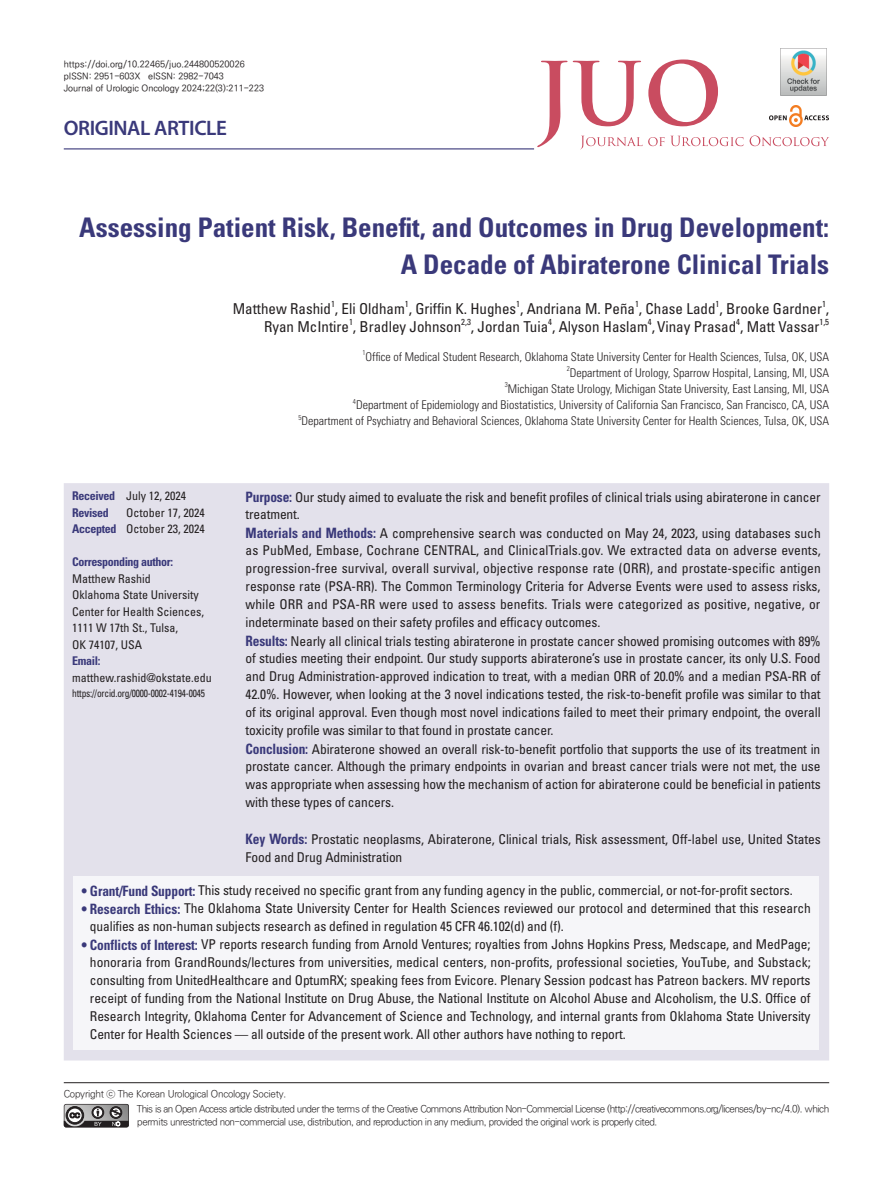
<style>
.page{position:relative;width:893px;height:1191px;background:#fff}
.page>*{position:absolute;margin:0;border:0;box-sizing:border-box;transform-origin:0 0}
.t1{font:700 condensed 27px/37.5px "Univers LT Std";color:#3a397a;text-align:right}
.t2{font:600 21px "Myriad Pro";letter-spacing:-.02em;color:#3a397a}
.t3{font:condensed 15px "Univers LT Std";color:#231f20}
.t4{font:condensed 13.5px/18px "Univers LT Std";letter-spacing:-.01em;color:#231f20}
.t5{font:300 condensed 12px "Univers LT Std";color:#231f20}
.t6{font:condensed 12px/16.5px "Univers LT Std";color:#231f20;text-align:right}
.t7{font:700 condensed 12px/16.5px "Univers LT Std";letter-spacing:-.03em;color:#3a397a}
.t8{font:condensed 10.5px "Univers LT Std";letter-spacing:-.02em;color:#231f20;scale:.9 1}
.t9{font:300 9.75px/15.1px "Ko Pub World Dotum";letter-spacing:-.05em;color:#231f20}
.t10{font:500 9px/12px "Ko Pub World Dotum";color:#231f20}
.t11{font:condensed 8.7px "Univers LT Std";color:#231f20}
.t12{font:300 condensed 7.05px "Univers LT Std";color:#231f20}
.s1{font-weight:400;color:#231f20}
.s2{font-weight:700;font-size:14.25px;color:#3a397a}
.s3{font-weight:700;color:#3a397a}
</style>
<div class="page">
<svg style="left:64px;top:1104px;width:65px;height:23px"></svg>
<hr style="left:64px;top:1082px;width:765px;height:1px;background:#231f20">
<img style="left:769px;top:105px;width:60px;height:22px">
<svg style="left:581px;top:136px;width:162px;height:13px"></svg>
<svg style="left:750px;top:135px;width:79px;height:11px"></svg>
<svg style="left:537px;top:61px;width:30px;height:86px"></svg>
<svg style="left:573px;top:61px;width:68px;height:65px"></svg>
<svg style="left:648px;top:59px;width:70px;height:67px"></svg>
<div style="left:64px;top:483px;width:765px;height:577px;background:#e3e1eb"></div>
<div style="left:73px;top:876px;width:746px;height:173px;background:#f6f6f9"></div>
<hr style="left:64px;top:148px;width:470px;height:1px;background:#3a397a">
<img style="left:780px;top:49px;width:47px;height:47px">
<p class="t10" style="left:64px;top:58px;width:202px">https://doi.org/10.22465/juo.244800520026 pISSN: 2951-603X eISSN: 2982-7043<br>Journal of Urologic Oncology 2024;22(3):211-223</p>
<h2 class="t2" style="left:64px;top:114px;width:165px">ORIGINAL ARTICLE</h2>
<h1 class="t1" style="left:79px;top:208px;width:751px">Assessing Patient Risk, Benefit, and Outcomes in Drug Development:<br>A Decade of Abiraterone Clinical Trials</h1>
<p class="t3" style="left:233px;top:299px;width:598px">Matthew Rashid , Eli Oldham , Griffin K. Hughes , Andriana M. Peña , Chase Ladd , Brooke Gardner ,</p>
<p class="t11" style="left:331px;top:299px;width:5px">1</p>
<p class="t11" style="left:405px;top:299px;width:5px">1</p>
<p class="t11" style="left:516px;top:299px;width:5px">1</p>
<p class="t11" style="left:635px;top:299px;width:5px">1</p>
<p class="t11" style="left:716px;top:299px;width:5px">1</p>
<p class="t11" style="left:822px;top:299px;width:5px">1</p>
<p class="t3" style="left:264px;top:317px;width:199px">Ryan McIntire , Bradley Johnson</p>
<p class="t11" style="left:349px;top:317px;width:5px">1</p>
<p class="t11" style="left:461px;top:317px;width:11px">2,3</p>
<p class="t3" style="left:471px;top:317px;width:350px">, Jordan Tuia , Alyson Haslam ,Vinay Prasad , Matt Vassar</p>
<p class="t11" style="left:548px;top:317px;width:5px">4</p>
<p class="t11" style="left:648px;top:317px;width:5px">4</p>
<p class="t11" style="left:736px;top:317px;width:5px">4</p>
<p class="t11" style="left:819px;top:317px;width:11px">1,5</p>
<p class="t12" style="left:362px;top:348px;width:5px">1</p>
<p class="t5" style="left:366px;top:349px;width:465px">Office of Medical Student Research, Oklahoma State University Center for Health Sciences, Tulsa, OK, USA</p>
<p class="t12" style="left:567px;top:364px;width:5px">2</p>
<p class="t5" style="left:570px;top:365px;width:261px">Department of Urology, Sparrow Hospital, Lansing, MI, USA</p>
<p class="t12" style="left:505px;top:381px;width:5px">3</p>
<p class="t5" style="left:508px;top:381px;width:323px">Michigan State Urology, Michigan State University, East Lansing, MI, USA</p>
<p class="t12" style="left:353px;top:397px;width:5px">4</p>
<p class="t5" style="left:356px;top:398px;width:475px">Department of Epidemiology and Biostatistics, University of California San Francisco, San Francisco, CA, USA</p>
<p class="t12" style="left:298px;top:413px;width:5px">5</p>
<p class="t5" style="left:302px;top:414px;width:529px">Department of Psychiatry and Behavioral Sciences, Oklahoma State University Center for Health Sciences, Tulsa, OK, USA</p>
<p class="t7" style="left:72px;top:488px;width:115px">Received <span class="s1">July 12, 2024<br></span>Revised</p>
<p class="t4" style="left:246px;top:488px;width:577px"><span class="s2">Purpose:</span> Our study aimed to evaluate the risk and benefit profiles of clinical trials using abiraterone in cancer treatment.<br><span class="s2">Materials and Methods:</span> A comprehensive search was conducted on May 24, 2023, using databases such as PubMed, Embase, Cochrane CENTRAL, and ClinicalTrials.gov. We extracted data on adverse events, progression-free survival, overall survival, objective response rate (ORR), and prostate-specific antigen response rate (PSA-RR). The Common Terminology Criteria for Adverse Events were used to assess risks, while ORR and PSA-RR were used to assess benefits. Trials were categorized as positive, negative, or indeterminate based on their safety profiles and efficacy outcomes.<br><span class="s2">Results:</span> Nearly all clinical trials testing abiraterone in prostate cancer showed promising outcomes with 89% of studies meeting their endpoint. Our study supports abiraterone’s use in prostate cancer, its only U.S. Food and Drug Administration-approved indication to treat, with a median ORR of 20.0% and a median PSA-RR of 42.0%. However, when looking at the 3 novel indications tested, the risk-to-benefit profile was similar to that of its original approval. Even though most novel indications failed to meet their primary endpoint, the overall toxicity profile was similar to that found in prostate cancer.<br><span class="s2">Conclusion:</span> Abiraterone showed an overall risk-to-benefit portfolio that supports the use of its treatment in prostate cancer. Although the primary endpoints in ovarian and breast cancer trials were not met, the use was appropriate when assessing how the mechanism of action for abiraterone could be beneficial in patients with these types of cancers.</p>
<p class="t4" style="left:246px;top:830px;width:577px"><span class="s2">Key Words:</span> Prostatic neoplasms, Abiraterone, Clinical trials, Risk assessment, Off-label use, United States<br>Food and Drug Administration</p>
<p class="t4" style="left:82px;top:881px;width:712px"><span class="s2">• Grant/Fund Support:</span> This study received no specific grant from any funding agency in the public, commercial, or not-for-profit sectors.</p>
<p class="t4" style="left:90px;top:899px;width:722px;text-indent:-8px"><span class="s2">• Research Ethics:</span> The Oklahoma State University Center for Health Sciences reviewed our protocol and determined that this research qualifies as non-human subjects research as defined in regulation 45 CFR 46.102(d) and (f).</p>
<p class="t4" style="left:90px;top:935px;width:722px;text-align:justify;text-indent:-8px"><span class="s2">• Conflicts of Interest:</span> VP reports research funding from Arnold Ventures; royalties from Johns Hopkins Press, Medscape, and MedPage; honoraria from GrandRounds/lectures from universities, medical centers, non-profits, professional societies, YouTube, and Substack; consulting from UnitedHealthcare and OptumRX; speaking fees from Evicore. Plenary Session podcast has Patreon backers. MV reports receipt of funding from the National Institute on Drug Abuse, the National Institute on Alcohol Abuse and Alcoholism, the U.S. Office of Research Integrity, Oklahoma Center for Advancement of Science and Technology, and internal grants from Oklahoma State University Center for Health Sciences — all outside of the present work. All other authors have nothing to report.</p>
<p class="t6" style="left:72px;top:504px;width:134px">October 17, 2024<br><span class="s3">Accepted</span> October 23, 2024</p>
<p class="t7" style="left:72px;top:554px;width:102px">Corresponding author:</p>
<p class="t6" style="left:72px;top:570px;width:133px;text-align:left">Matthew Rashid<br>Oklahoma State University<br>Center for Health Sciences,<br>1111 W 17th St., Tulsa,<br>OK 74107, USA</p>
<p class="t7" style="left:72px;top:653px;width:30px">Email:</p>
<p class="t6" style="left:72px;top:669px;width:141px">matthew.rashid@okstate.edu</p>
<p class="t8" style="left:72px;top:687px;width:149px">https://orcid.org/0000-0002-4194-0045</p>
<p class="t9" style="left:137px;top:1086px;width:694px;text-indent:-73px">Copyright ⓒ The Korean Urological Oncology Society.<br>This is an Open Access article distributed under the terms of the Creative Commons Attribution Non-Commercial License (http://creativecommons.org/licenses/by-nc/4.0). which</p>
<p class="t9" style="left:137px;top:1114px;width:522px">permits unrestricted non-commercial use, distribution, and reproduction in any medium, provided the original work is properly cited.</p>
</div>
